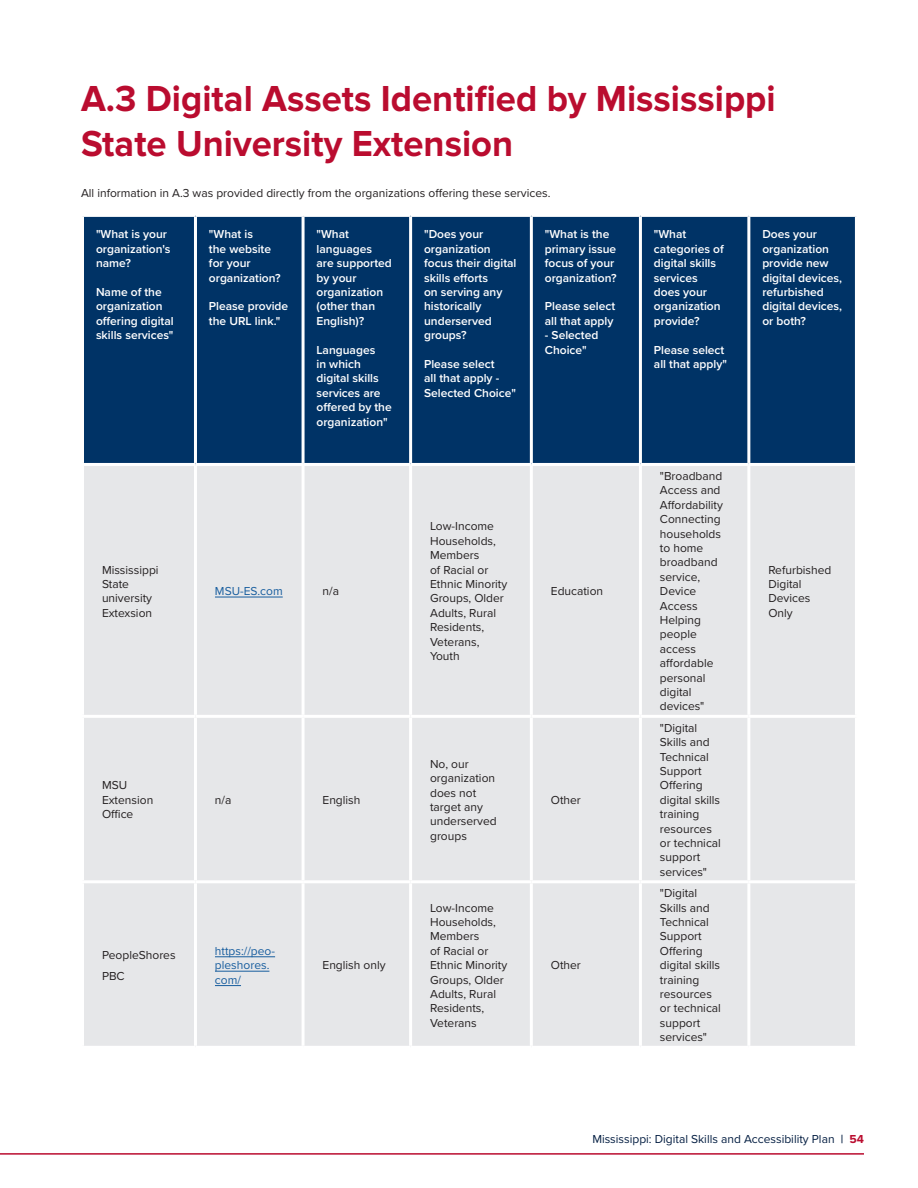
<style>
.page{position:relative;width:918px;height:1188px;background:#fff}
.page>*{position:absolute;margin:0;border:0;box-sizing:border-box;transform-origin:0 0}
.Body{font:700 37.5px/45px "Proxima Nova";color:#ba0c2f}
.Body-2{font:12px/14.4px "Proxima Nova";color:#231f20}
.t1{font:600 12px/14.4px "Proxima Nova";color:#fff}
.t2{font:12px "Proxima Nova";color:#041e42}
.t3{font:12px/14.4px "Proxima Nova";color:#175d9e}
.s1{font-weight:600}
.s2{font-weight:700;color:#ba0c2f}
</style>
<div class="page">
<hr style="left:0;top:1153px;width:864px;height:2px;background:#ba0c2f">
<div style="left:84px;top:217px;width:771px;height:246px;background:#036"></div>
<div style="left:84px;top:466px;width:771px;height:580px;background:#e6e7e9"></div>
<hr style="left:194px;top:217px;width:3px;height:246px;background:#fff">
<hr style="left:302px;top:217px;width:3px;height:246px;background:#fff">
<hr style="left:409px;top:217px;width:3px;height:246px;background:#fff">
<hr style="left:530px;top:217px;width:3px;height:246px;background:#fff">
<hr style="left:639px;top:217px;width:3px;height:246px;background:#fff">
<hr style="left:747px;top:217px;width:3px;height:246px;background:#fff">
<hr style="left:194px;top:466px;width:3px;height:249px;background:#fff">
<hr style="left:302px;top:466px;width:3px;height:249px;background:#fff">
<hr style="left:409px;top:466px;width:3px;height:249px;background:#fff">
<hr style="left:530px;top:466px;width:3px;height:249px;background:#fff">
<hr style="left:639px;top:466px;width:3px;height:249px;background:#fff">
<hr style="left:747px;top:466px;width:3px;height:249px;background:#fff">
<hr style="left:81px;top:715px;width:114px;height:3px;background:#fff">
<hr style="left:195px;top:715px;width:108px;height:3px;background:#fff">
<hr style="left:194px;top:718px;width:3px;height:162px;background:#fff">
<hr style="left:303px;top:715px;width:108px;height:3px;background:#fff">
<hr style="left:302px;top:718px;width:3px;height:162px;background:#fff">
<hr style="left:411px;top:715px;width:120px;height:3px;background:#fff">
<hr style="left:409px;top:718px;width:3px;height:162px;background:#fff">
<hr style="left:531px;top:715px;width:109px;height:3px;background:#fff">
<hr style="left:530px;top:718px;width:3px;height:162px;background:#fff">
<hr style="left:640px;top:715px;width:109px;height:3px;background:#fff">
<hr style="left:639px;top:718px;width:3px;height:162px;background:#fff">
<hr style="left:749px;top:715px;width:109px;height:3px;background:#fff">
<hr style="left:747px;top:718px;width:3px;height:162px;background:#fff">
<hr style="left:81px;top:880px;width:114px;height:3px;background:#fff">
<hr style="left:195px;top:880px;width:108px;height:3px;background:#fff">
<hr style="left:194px;top:883px;width:3px;height:163px;background:#fff">
<hr style="left:303px;top:880px;width:108px;height:3px;background:#fff">
<hr style="left:302px;top:883px;width:3px;height:163px;background:#fff">
<hr style="left:411px;top:880px;width:120px;height:3px;background:#fff">
<hr style="left:409px;top:883px;width:3px;height:163px;background:#fff">
<hr style="left:531px;top:880px;width:109px;height:3px;background:#fff">
<hr style="left:530px;top:883px;width:3px;height:163px;background:#fff">
<hr style="left:640px;top:880px;width:109px;height:3px;background:#fff">
<hr style="left:639px;top:883px;width:3px;height:163px;background:#fff">
<hr style="left:749px;top:880px;width:109px;height:3px;background:#fff">
<hr style="left:747px;top:883px;width:3px;height:163px;background:#fff">
<hr style="left:215px;top:597px;width:68px;height:1px;background:#175d9e">
<hr style="left:215px;top:956px;width:60px;height:1px;background:#175d9e">
<hr style="left:215px;top:971px;width:54px;height:1px;background:#175d9e">
<svg style="left:215px;top:985px;width:26px;height:1px"></svg>
<p class="Body" style="left:81px;top:76px;width:696px">A.3 Digital Assets Identified by Mississippi<br>State University Extension</p>
<p class="Body-2" style="left:81px;top:186px;width:471px">All information in A.3 was provided directly from the organizations offering these services.</p>
<p class="t1" style="left:96px;top:227px;width:76px">"What is your organization's name?</p>
<p class="t1" style="left:96px;top:284px;width:79px">Name of the organization offering digital skills services"</p>
<p class="t1" style="left:209px;top:227px;width:73px">"What is<br>the website for your organization?</p>
<p class="t1" style="left:209px;top:299px;width:81px">Please provide the URL link."</p>
<p class="t1" style="left:317px;top:227px;width:77px">"What languages are supported by your organization (other than<br>English)?</p>
<p class="t1" style="left:317px;top:342px;width:77px">Languages<br>in which digital skills services are offered by the organization"</p>
<p class="t1" style="left:424px;top:227px;width:94px">"Does your organization focus their digital skills efforts<br>on serving any historically underserved groups?</p>
<p class="t1" style="left:424px;top:356px;width:93px">Please select<br>all that apply -<br>Selected Choice"</p>
<p class="t1" style="left:545px;top:227px;width:73px">"What is the primary issue focus of your organization?</p>
<p class="t1" style="left:545px;top:299px;width:72px">Please select all that apply</p>
<p class="t1" style="left:545px;top:328px;width:55px">- Selected<br>Choice"</p>
<p class="Body-2" style="left:102px;top:562px;width:58px">Mississippi<br>State university<br>Extexsion</p>
<p class="t3" style="left:215px;top:583px;width:69px">MSU-ES.com</p>
<p class="Body-2" style="left:323px;top:583px;width:18px">n/a</p>
<p class="Body-2" style="left:430px;top:519px;width:79px">Low-Income<br>Households,<br>Members<br>of Racial or<br>Ethnic Minority<br>Groups, Older<br>Adults, Rural<br>Residents,<br>Veterans,<br>Youth</p>
<p class="Body-2" style="left:551px;top:583px;width:54px">Education</p>
<p class="Body-2" style="left:102px;top:778px;width:53px">MSU<br>Extension<br>Office</p>
<p class="Body-2" style="left:215px;top:792px;width:18px">n/a</p>
<p class="Body-2" style="left:323px;top:792px;width:39px">English</p>
<p class="Body-2" style="left:102px;top:947px;width:75px">PeopleShores</p>
<p class="Body-2" style="left:102px;top:968px;width:24px">PBC</p>
<p class="t3" style="left:215px;top:943px;width:62px">https://peo&shy;pleshores. com/</p>
<p class="Body-2" style="left:323px;top:958px;width:65px">English only</p>
<p class="Body-2" style="left:430px;top:756px;width:68px">No, our organization does not target any underserved groups</p>
<p class="Body-2" style="left:430px;top:900px;width:79px">Low-Income<br>Households,<br>Members<br>of Racial or<br>Ethnic Minority<br>Groups, Older<br>Adults, Rural<br>Residents,<br>Veterans</p>
<p class="Body-2" style="left:551px;top:792px;width:32px">Other</p>
<p class="Body-2" style="left:551px;top:958px;width:32px">Other</p>
<p class="t1" style="left:654px;top:227px;width:71px">"What categories of digital skills services does your organization provide?</p>
<p class="t1" style="left:654px;top:342px;width:75px">Please select all that apply"</p>
<p class="t1" style="left:762px;top:227px;width:81px">Does your organization provide new digital devices, refurbished digital devices, or both?</p>
<p class="Body-2" style="left:660px;top:468px;width:65px">"Broadband<br>Access and<br>Affordability<br>Connecting households to home broadband service,<br>Device<br>Access<br>Helping people access affordable personal digital devices"</p>
<p class="Body-2" style="left:660px;top:720px;width:63px">"Digital<br>Skills and<br>Technical<br>Support<br>Offering digital skills training resources or technical support services"</p>
<p class="Body-2" style="left:660px;top:886px;width:63px">"Digital<br>Skills and<br>Technical<br>Support<br>Offering digital skills training resources or technical support services"</p>
<p class="Body-2" style="left:768px;top:562px;width:65px">Refurbished<br>Digital<br>Devices<br>Only</p>
<p class="t2" style="left:592px;top:1130px;width:273px">Mississippi: Digital Skills and Accessibility Plan <span class="s1">|</span> <span class="s2">54</span></p>
</div>
